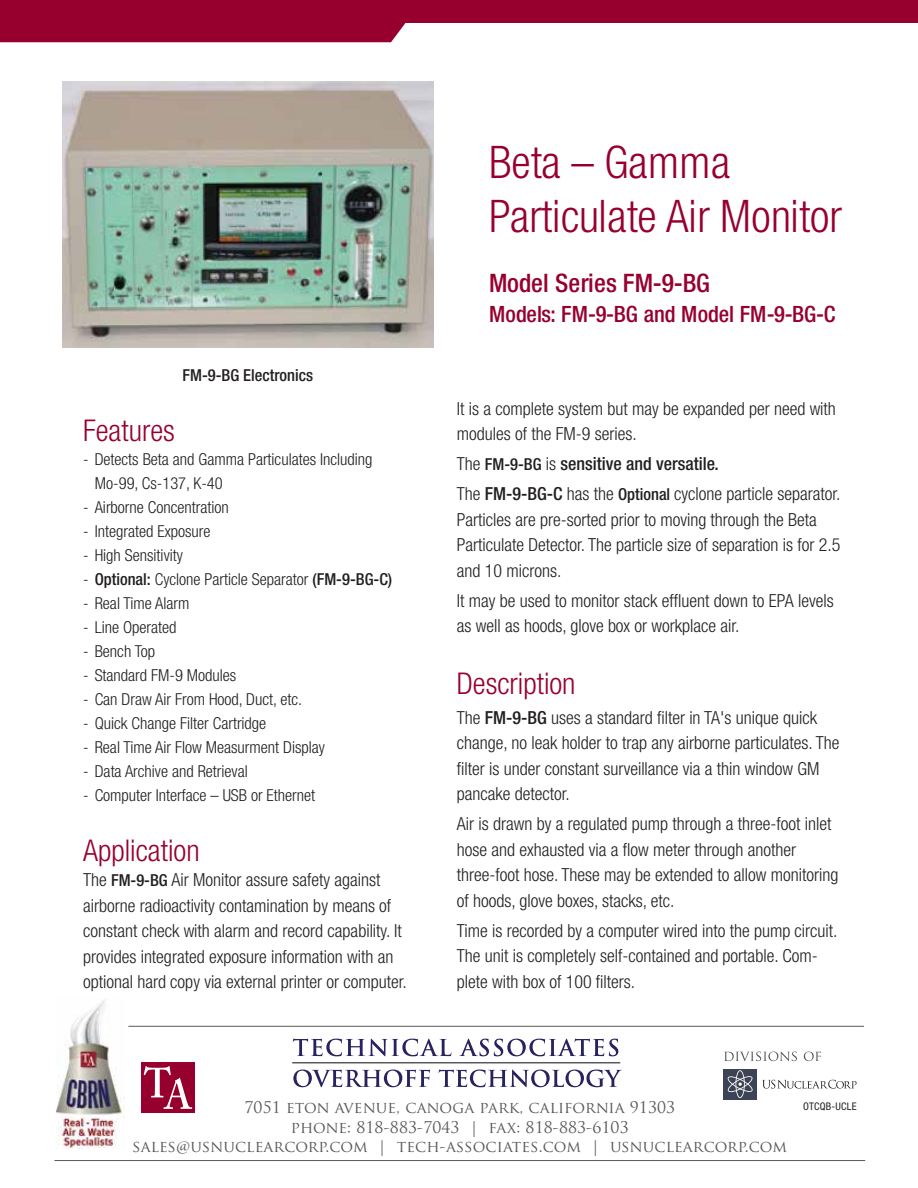
<style>
.page{position:relative;width:918px;height:1188px;background:#fff}
.page>*{position:absolute;margin:0;border:0;box-sizing:border-box;transform-origin:0 0}
.t1{font:300 condensed 45px/54px "Helvetica Neue";letter-spacing:.005em;color:#97002e}
.t2{font:300 condensed 30px "Helvetica Neue";color:#97002e}
.t3{font:500 condensed 25.5px "Helvetica Neue";letter-spacing:.01em;color:#97002e}
.t4{font:500 condensed 22.5px "Helvetica Neue";letter-spacing:.005em;color:#97002e}
.t5{font:300 condensed 18px/25.5px "Helvetica Neue";color:#231f20}
.t6{font:300 condensed 16.5px/24px "Helvetica Neue";color:#231f20}
.t7{font:500 condensed 16.5px "Helvetica Neue";color:#231f20}
.t8{font:15.75px/19.5px "Trajan Pro";letter-spacing:.005em;color:#58595b;text-align:center}
.t9{font:condensed 10.5px "Helvetica Neue";letter-spacing:.02em;color:#231f20}
.s1{font-weight:500}
.s2{font-weight:500;font-size:16.5px}
</style>
<div class="page">
<div style="left:723px;top:1069px;width:34px;height:30px;background:#3b4355"></div>
<svg style="left:727px;top:1070px;width:26px;height:28px"></svg>
<div style="left:0;top:23px;width:406px;height:19px;background:#97002e"></div>
<div style="left:0;top:0;width:918px;height:23px;background:#97002e"></div>
<hr style="left:54px;top:1160px;width:811px;height:1px;background:#58595b">
<img style="left:57px;top:1000px;width:67px;height:149px">
<svg style="left:293px;top:1039px;width:158px;height:17px"></svg>
<svg style="left:459px;top:1039px;width:159px;height:17px"></svg>
<svg style="left:293px;top:1070px;width:137px;height:17px"></svg>
<svg style="left:439px;top:1070px;width:183px;height:17px"></svg>
<hr style="left:292px;top:1062px;width:328px;height:1px;background:#58595b">
<hr style="left:128px;top:1026px;width:736px;height:1px;background:#58595b">
<div style="left:141px;top:1062px;width:54px;height:51px;background:#97002e"></div>
<svg style="left:144px;top:1066px;width:48px;height:43px"></svg>
<svg style="left:724px;top:1052px;width:73px;height:9px"></svg>
<svg style="left:804px;top:1052px;width:17px;height:9px"></svg>
<svg style="left:762px;top:1080px;width:95px;height:9px"></svg>
<img style="left:62px;top:81px;width:372px;height:266px">
<h1 class="t1" style="left:489px;top:135px;width:354px">Beta – Gamma<br>Particulate Air Monitor</h1>
<p class="t7" style="left:183px;top:365px;width:132px">FM-9-BG Electronics</p>
<h2 class="t2" style="left:83px;top:413px;width:93px">Features</h2>
<p class="t6" style="left:95px;top:447px;width:279px;text-indent:-12px">- Detects Beta and Gamma Particulates Including<br>Mo-99, Cs-137, K-40</p>
<p class="t6" style="left:83px;top:495px;width:147px">- Airborne Concentration</p>
<p class="t6" style="left:83px;top:519px;width:129px">- Integrated Exposure</p>
<p class="t6" style="left:83px;top:543px;width:101px">- High Sensitivity</p>
<p class="t6" style="left:83px;top:567px;width:311px">- <span class="s1">Optional:</span> Cyclone Particle Separator <span class="s1">(FM-9-BG-C)</span></p>
<p class="t6" style="left:83px;top:591px;width:108px">- Real Time Alarm</p>
<p class="t6" style="left:83px;top:615px;width:95px">- Line Operated</p>
<p class="t6" style="left:83px;top:639px;width:74px">- Bench Top</p>
<p class="t6" style="left:83px;top:663px;width:155px">- Standard FM-9 Modules</p>
<p class="t6" style="left:83px;top:687px;width:221px">- Can Draw Air From Hood, Duct, etc.</p>
<p class="t6" style="left:83px;top:711px;width:185px">- Quick Change Filter Cartridge</p>
<p class="t6" style="left:83px;top:735px;width:243px">- Real Time Air Flow Measurment Display</p>
<p class="t6" style="left:83px;top:759px;width:166px">- Data Archive and Retrieval</p>
<p class="t6" style="left:83px;top:783px;width:234px">- Computer Interface – USB or Ethernet</p>
<h2 class="t2" style="left:83px;top:833px;width:118px">Application</h2>
<p class="t5" style="left:83px;top:867px;width:325px">The <span class="s2">FM-9-BG</span> Air Monitor assure safety against airborne radioactivity contamination by means of constant check with alarm and record capability. It provides integrated exposure information with an optional hard copy via external printer or computer.</p>
<h3 class="t3" style="left:489px;top:268px;width:222px">Model Series FM-9-BG</h3>
<p class="t4" style="left:489px;top:301px;width:348px">Models: FM-9-BG and Model FM-9-BG-C</p>
<p class="t5" style="left:457px;top:395px;width:381px">It is a complete system but may be expanded per need with modules of the FM-9 series.</p>
<p class="t5" style="left:457px;top:449px;width:385px;line-height:30px">The <span class="s2">FM-9-BG</span> is <span class="s1">sensitive and versatile.<br></span>The <span class="s1">FM-9-BG-C</span> has the <span class="s2">Optional</span> cyclone particle separator.</p>
<p class="t5" style="left:457px;top:506px;width:385px">Particles are pre-sorted prior to moving through the Beta<br>Particulate Detector. The particle size of separation is for 2.5 and 10 microns.</p>
<p class="t5" style="left:457px;top:587px;width:378px">It may be used to monitor stack effluent down to EPA levels as well as hoods, glove box or workplace air.</p>
<h2 class="t2" style="left:457px;top:666px;width:120px">Description</h2>
<p class="t5" style="left:457px;top:704px;width:384px">The <span class="s1">FM-9-BG</span> uses a standard filter in TA's unique quick change, no leak holder to trap any airborne particulates. The filter is under constant surveillance via a thin window GM pancake detector.</p>
<p class="t5" style="left:457px;top:811px;width:383px">Air is drawn by a regulated pump through a three-foot inlet hose and exhausted via a flow meter through another three-foot hose. These may be extended to allow monitoring of hoods, glove boxes, stacks, etc.</p>
<p class="t5" style="left:457px;top:917px;width:382px">Time is recorded by a computer wired into the pump circuit.<br>The unit is completely self-contained and portable. Com&shy;plete with box of 100 filters.</p>
<p class="t8" style="left:245px;top:1098px;width:432px">7051 ETON AVENUE, CANOGA PARK, CALIFORNIA 91303</p>
<p class="t9" style="left:803px;top:1100px;width:55px">OTCQB-UCLE</p>
<p class="t8" style="left:132px;top:1117px;width:656px">PHONE: 818-883-7043 | FAX: 818-883-6103<br>SALES@USNUCLEARCORP.COM | TECH-ASSOCIATES.COM | USNUCLEARCORP.COM</p>
</div>
